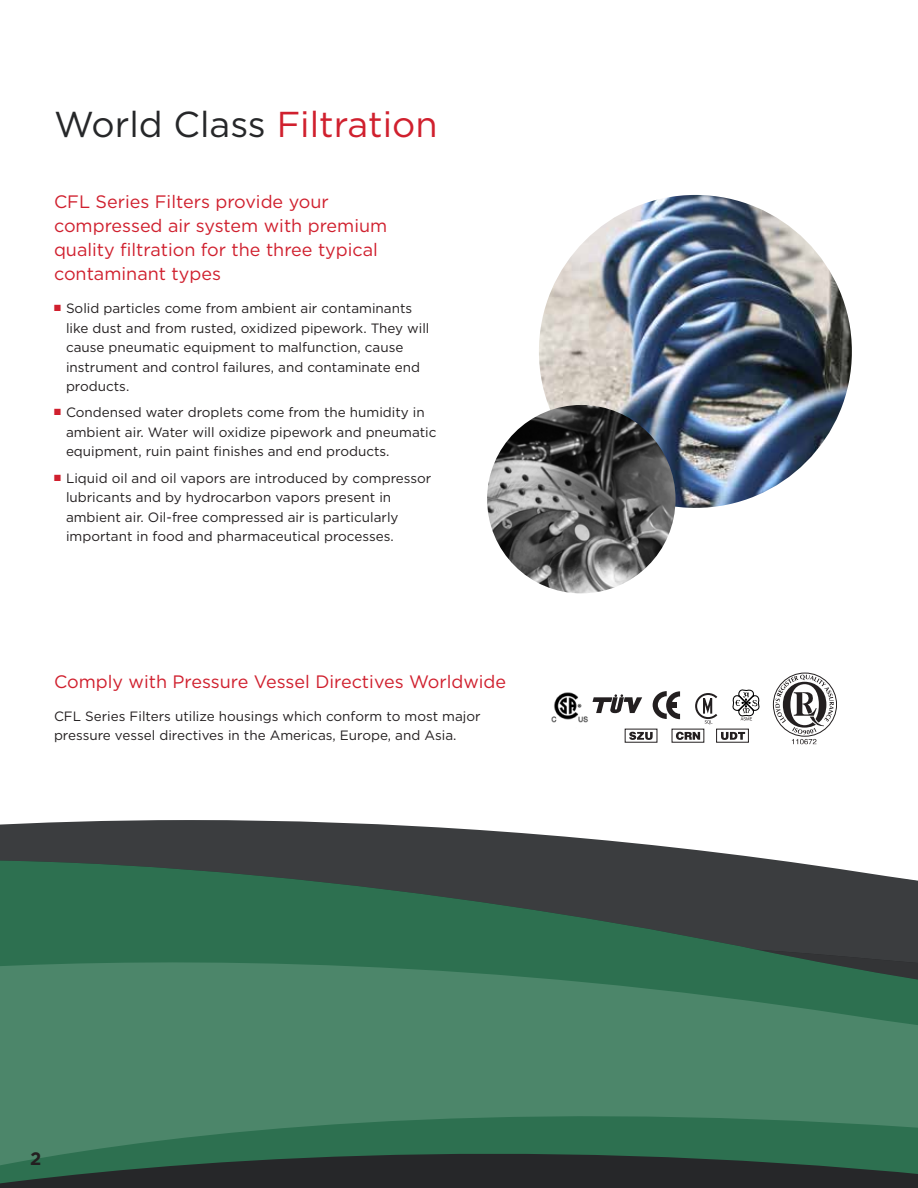
<style>
.page{position:relative;width:918px;height:1188px;background:#fff}
.page>*{position:absolute;margin:0;border:0;box-sizing:border-box;transform-origin:0 0}
.t1{font:36px "Gotham";color:#262729}
.t2{font:18px/24px "Gotham";color:#d0202e}
.t3{font:700 18px "Gotham";color:#231f20}
.t4{font:13.5px/19.5px "Gotham";color:#231f20}
.s1{color:#d0202e}
</style>
<div class="page">
<svg style="left:0;top:820px;width:775px;height:40px;fill:#3b3d3f"></svg>
<svg style="left:0;top:860px;width:918px;height:328px;background:#345346"></svg>
<svg style="left:0;top:957px;width:918px;height:213px;background:#427b60"></svg>
<svg style="left:593px;top:672px;width:241px;height:72px"></svg>
<img style="left:551px;top:692px;width:37px;height:31px">
<img style="left:539px;top:195px;width:313px;height:313px;border-radius:156px">
<img style="left:487px;top:405px;width:189px;height:188px;border-radius:94px">
<h1 class="t1" style="left:54px;top:101px;width:385px">World Class <span class="s1">Filtration</span></h1>
<h2 class="t2" style="left:54px;top:189px;width:335px">CFL Series Filters provide your compressed air system with premium quality filtration for the three typical contaminant types</h2>
<p class="t4" style="left:66px;top:298px;width:365px;text-indent:-12px"><span class="s1">■</span> Solid particles come from ambient air contaminants like dust and from rusted, oxidized pipework. They will cause pneumatic equipment to malfunction, cause instrument and control failures, and contaminate end products.</p>
<p class="t4" style="left:66px;top:402px;width:372px;text-indent:-12px"><span class="s1">■</span> Condensed water droplets come from the humidity in ambient air. Water will oxidize pipework and pneumatic equipment, ruin paint finishes and end products.</p>
<p class="t4" style="left:66px;top:468px;width:367px;text-indent:-12px"><span class="s1">■</span> Liquid oil and oil vapors are introduced by compressor lubricants and by hydrocarbon vapors present in ambient air. Oil-free compressed air is particularly important in food and pharmaceutical processes.</p>
<h2 class="t2" style="left:54px;top:669px;width:454px">Comply with Pressure Vessel Directives Worldwide</h2>
<p class="t4" style="left:54px;top:706px;width:428px">CFL Series Filters utilize housings which conform to most major pressure vessel directives in the Americas, Europe, and Asia.</p>
<h2 class="t3" style="left:30px;top:1147px;width:13px">2</h2>
</div>
